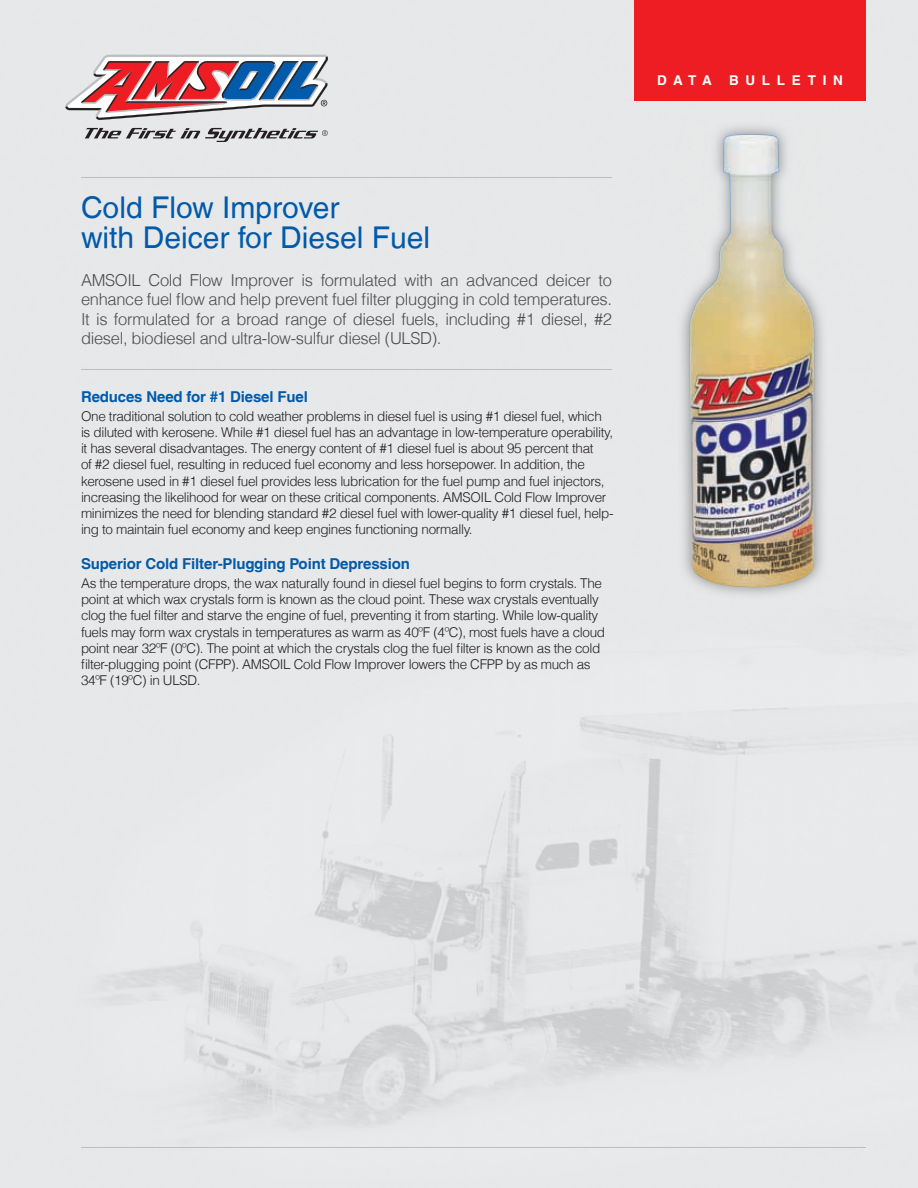
<style>
.page{position:relative;width:918px;height:1188px;background:#e7e8e9}
.page>*{position:absolute;margin:0;border:0;box-sizing:border-box;transform-origin:0 0}
.t1{font:30px/30px "Helvetica LT";color:#015aaa}
.t2{font:300 16.5px/19.5px "Helvetica LT";letter-spacing:-.02em;color:#4b4c4d;text-align:justify}
.t3{font:700 15px "Helvetica LT";letter-spacing:-.01em;color:#015aaa}
.t4{font:300 13.5px/16.2px "Helvetica LT";letter-spacing:-.025em;color:#231f20}
.t5{font:700 13.5px "Helvetica LT";letter-spacing:.5em;color:#fff}
</style>
<div class="page">
<hr style="left:81px;top:369px;width:531px;height:1px;background:#bcbdc0">
<hr style="left:81px;top:1148px;width:785px;height:1px;background:#bcbdc0">
<hr style="left:81px;top:177px;width:531px;height:1px;background:#bcbdc0">
<div style="left:634px;top:0;width:232px;height:100px;background:#ee1d23"></div>
<img style="left:677px;top:122px;width:150px;height:478px">
<img style="left:689px;top:134px;width:126px;height:454px">
<svg style="left:65px;top:55px;width:263px;height:65px"></svg>
<svg style="left:85px;top:128px;width:243px;height:14px;background:#a9a9aa"></svg>
<h1 class="t1" style="left:81px;top:192px;width:351px">Cold Flow Improver<br>with Deicer for Diesel Fuel</h1>
<p class="t2" style="left:81px;top:270px;width:533px">AMSOIL Cold Flow Improver is formulated with an advanced deicer to enhance fuel flow and help prevent fuel filter plugging in cold temperatures.<br>It is formulated for a broad range of diesel fuels, including #1 diesel, #2 diesel, biodiesel and ultra-low-sulfur diesel (ULSD).</p>
<p class="t3" style="left:81px;top:387px;width:228px">Reduces Need for #1 Diesel Fuel</p>
<p class="t4" style="left:81px;top:408px;width:534px">One traditional solution to cold weather problems in diesel fuel is using #1 diesel fuel, which is diluted with kerosene. While #1 diesel fuel has an advantage in low-temperature operability, it has several disadvantages. The energy content of #1 diesel fuel is about 95 percent that<br>of #2 diesel fuel, resulting in reduced fuel economy and less horsepower. In addition, the kerosene used in #1 diesel fuel provides less lubrication for the fuel pump and fuel injectors, increasing the likelihood for wear on these critical components. AMSOIL Cold Flow Improver minimizes the need for blending standard #2 diesel fuel with lower-quality #1 diesel fuel, help&shy;ing to maintain fuel economy and keep engines functioning normally.</p>
<p class="t3" style="left:81px;top:554px;width:330px">Superior Cold Filter-Plugging Point Depression</p>
<p class="t4" style="left:81px;top:575px;width:526px">As the temperature drops, the wax naturally found in diesel fuel begins to form crystals. The point at which wax crystals form is known as the cloud point. These wax crystals eventually clog the fuel filter and starve the engine of fuel, preventing it from starting. While low-quality fuels may form wax crystals in temperatures as warm as 40ºF (4ºC), most fuels have a cloud point near 32ºF (0ºC). The point at which the crystals clog the fuel filter is known as the cold filter-plugging point (CFPP). AMSOIL Cold Flow Improver lowers the CFPP by as much as 34ºF (19ºC) in ULSD.</p>
<p class="t5" style="left:657px;top:72px;width:56px">DATA</p>
<p class="t5" style="left:729px;top:72px;width:115px">BULLETIN</p>
</div>
